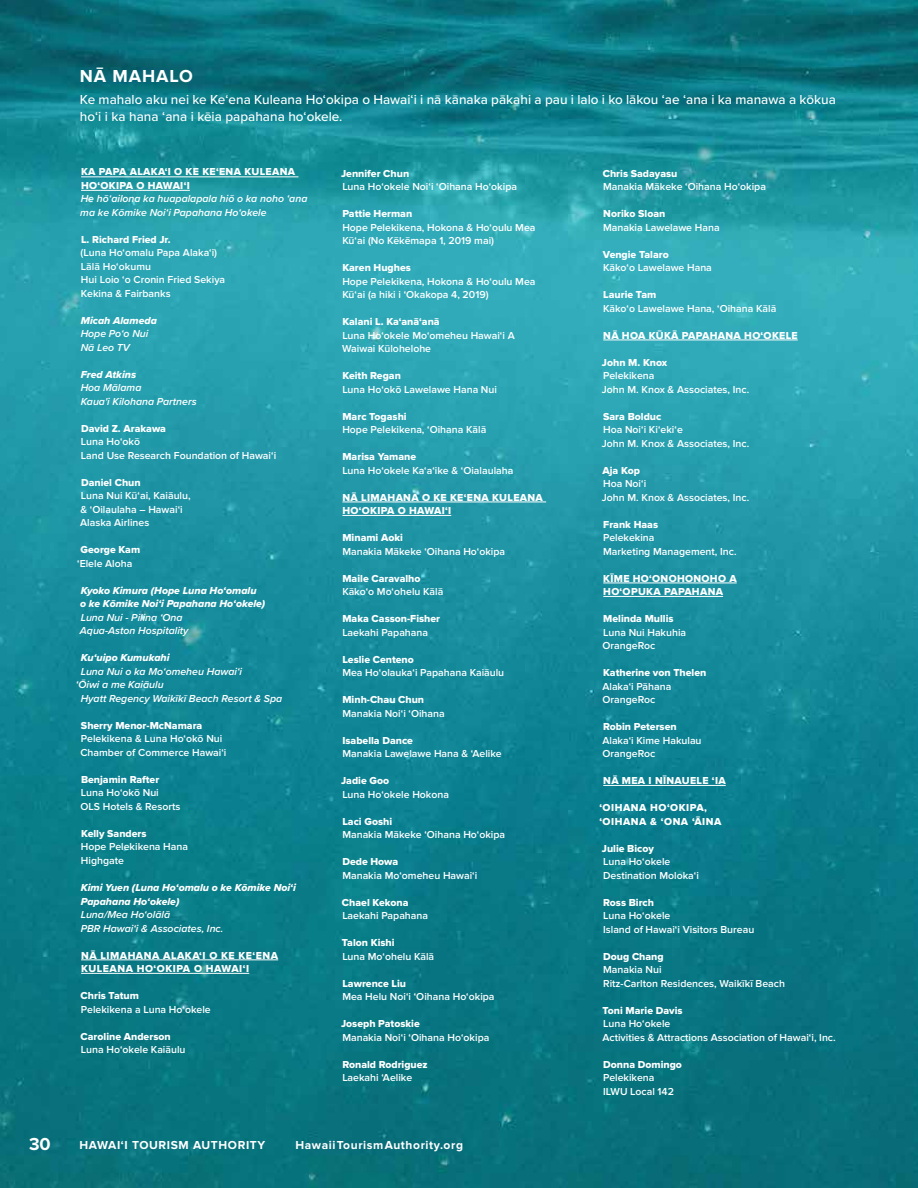
<style>
.page{position:relative;width:918px;height:1188px;background:#fff}
.page>*{position:absolute;margin:0;border:0;box-sizing:border-box;transform-origin:0 0}
.t1{font:700 18px "Proxima Nova";letter-spacing:.05em;color:#fff}
.t2{font:500 13.5px/18px "Proxima Nova";color:#fff}
.t3{font:700 12px "Proxima Nova";letter-spacing:.05em;color:#fff}
.t4{font:600 10.5px/13.5px "Proxima Nova";color:#fff}
.t5{font:10.5px "Proxima Nova Extrabld";color:#fff}
.t6{font:italic 600 10.5px/13.5px "Proxima Nova";color:#fff}
.t7{font:10.5px/13.5px "Proxima Nova Extrabld";letter-spacing:.03em;color:#fff}
.t8{font:10.5px/13.5px "Proxima Nova Extrabld It";color:#fff}
.t9{font:10.5px/13.5px "Proxima Nova Extrabld";letter-spacing:.05em;color:#fff}
</style>
<div class="page">
<img style="left:0;top:0;width:918px;height:1188px">
<hr style="left:81px;top:177px;width:217px;height:1px;background:#fff">
<hr style="left:81px;top:190px;width:109px;height:1px;background:#fff">
<hr style="left:81px;top:960px;width:197px;height:1px;background:#fff">
<hr style="left:81px;top:973px;width:168px;height:1px;background:#fff">
<hr style="left:342px;top:502px;width:204px;height:1px;background:#fff">
<hr style="left:342px;top:515px;width:109px;height:1px;background:#fff">
<hr style="left:603px;top:340px;width:195px;height:1px;background:#fff">
<hr style="left:603px;top:583px;width:134px;height:1px;background:#fff">
<hr style="left:603px;top:596px;width:120px;height:1px;background:#fff">
<hr style="left:603px;top:785px;width:123px;height:1px;background:#fff">
<h1 class="t1" style="left:80px;top:65px;width:115px">NĀ MAHALO</h1>
<p class="t2" style="left:80px;top:90px;width:758px">Ke mahalo aku nei ke Ke‘ena Kuleana Ho‘okipa o Hawai‘i i nā kānaka pākahi a pau i lalo i ko lākou ‘ae ‘ana i ka manawa a kōkua ho‘i i ka hana ‘ana i kēia papahana ho‘okele.</p>
<p class="t7" style="left:81px;top:165px;width:216px">KA PAPA ALAKA‘I O KE KE‘ENA KULEANA<br>HO‘OKIPA O HAWAI‘I</p>
<p class="t6" style="left:80px;top:192px;width:229px">He hō‘ailona ka huapalapala hiō o ka noho ‘ana ma ke Kōmike Noi‘i Papahana Ho‘okele</p>
<p class="t5" style="left:81px;top:233px;width:91px">L. Richard Fried Jr.</p>
<p class="t4" style="left:81px;top:246px;width:146px">(Luna Ho‘omalu Papa Alaka‘i)<br>Lālā Ho‘okumu<br>Hui Loio ‘o Cronin Fried Sekiya<br>Kekina &amp; Fairbanks</p>
<p class="t8" style="left:81px;top:314px;width:78px">Micah Alameda</p>
<p class="t6" style="left:81px;top:327px;width:69px">Hope Po‘o Nui<br>Nā Leo TV</p>
<p class="t8" style="left:81px;top:368px;width:57px">Fred Atkins</p>
<p class="t6" style="left:81px;top:381px;width:117px">Hoa Mālama<br>Kaua'i Kilohana Partners</p>
<p class="t5" style="left:81px;top:422px;width:86px">David Z. Arakawa</p>
<p class="t4" style="left:81px;top:435px;width:197px">Luna Ho‘okō<br>Land Use Research Foundation of Hawai‘i</p>
<p class="t5" style="left:81px;top:476px;width:61px">Daniel Chun</p>
<p class="t4" style="left:80px;top:489px;width:112px">Luna Nui Kū‘ai, Kaiāulu, &amp; ‘Oilaulaha – Hawai‘i<br>Alaska Airlines</p>
<p class="t5" style="left:81px;top:544px;width:61px">George Kam</p>
<p class="t4" style="left:77px;top:557px;width:57px">‘Elele Aloha</p>
<p class="t8" style="left:80px;top:584px;width:187px">Kyoko Kimura (Hope Luna Ho‘omalu<br>o ke Kōmike Noi‘i Papahana Ho‘okele)</p>
<p class="t6" style="left:80px;top:610px;width:110px">Luna Nui - Pilina ‘Ona<br>Aqua-Aston Hospitality</p>
<p class="t8" style="left:81px;top:651px;width:90px">Ku‘uipo Kumukahi</p>
<p class="t6" style="left:81px;top:664px;width:163px">Luna Nui o ka Mo‘omeheu Hawai‘i</p>
<p class="t6" style="left:76px;top:678px;width:89px">‘Ōiwi a me Kaiāulu</p>
<p class="t6" style="left:81px;top:691px;width:203px">Hyatt Regency Waikīkī Beach Resort &amp; Spa</p>
<p class="t5" style="left:81px;top:719px;width:123px">Sherry Menor-McNamara</p>
<p class="t4" style="left:80px;top:732px;width:148px">Pelekikena &amp; Luna Ho‘okō Nui<br>Chamber of Commerce Hawai‘i</p>
<p class="t5" style="left:81px;top:773px;width:80px">Benjamin Rafter</p>
<p class="t4" style="left:80px;top:786px;width:101px">Luna Ho‘okō Nui<br>OLS Hotels &amp; Resorts</p>
<p class="t5" style="left:81px;top:827px;width:67px">Kelly Sanders</p>
<p class="t4" style="left:81px;top:840px;width:109px">Hope Pelekikena Hana<br>Highgate</p>
<p class="t8" style="left:81px;top:881px;width:217px">Kimi Yuen (Luna Ho‘omalu o ke Kōmike Noi‘i<br>Papahana Ho‘okele)</p>
<p class="t6" style="left:81px;top:907px;width:144px">Luna/Mea Ho‘olālā<br>PBR Hawai‘i &amp; Associates, Inc.</p>
<p class="t9" style="left:81px;top:949px;width:199px">NĀ LIMAHANA ALAKA‘I O KE KE‘ENA<br>KULEANA HO‘OKIPA O HAWAI‘I</p>
<p class="t5" style="left:81px;top:989px;width:60px">Chris Tatum</p>
<p class="t4" style="left:81px;top:1002px;width:131px">Pelekikena a Luna Ho‘okele</p>
<p class="t5" style="left:81px;top:1030px;width:92px">Caroline Anderson</p>
<p class="t4" style="left:81px;top:1043px;width:106px">Luna Ho‘okele Kaiāulu</p>
<p class="t5" style="left:341px;top:167px;width:70px">Jennifer Chun</p>
<p class="t4" style="left:342px;top:180px;width:176px">Luna Ho‘okele Noi‘i ‘Oihana Ho‘okipa</p>
<p class="t5" style="left:342px;top:207px;width:71px">Pattie Herman</p>
<p class="t4" style="left:342px;top:220px;width:195px">Hope Pelekikena, Hokona &amp; Ho‘oulu Mea<br>Kū‘ai (No Kēkēmapa 1, 2019 mai)</p>
<p class="t5" style="left:342px;top:261px;width:70px">Karen Hughes</p>
<p class="t4" style="left:342px;top:274px;width:195px">Hope Pelekikena, Hokona &amp; Ho‘oulu Mea<br>Kū‘ai (a hiki i ‘Okakopa 4, 2019)</p>
<p class="t5" style="left:342px;top:315px;width:99px">Kalani L. Ka‘anā‘anā</p>
<p class="t4" style="left:342px;top:328px;width:174px">Luna Ho‘okele Mo‘omeheu Hawai‘i A<br>Waiwai Kūlohelohe</p>
<p class="t5" style="left:342px;top:369px;width:60px">Keith Regan</p>
<p class="t4" style="left:342px;top:382px;width:156px">Luna Ho‘okō Lawelawe Hana Nui</p>
<p class="t5" style="left:342px;top:410px;width:66px">Marc Togashi</p>
<p class="t4" style="left:342px;top:423px;width:145px">Hope Pelekikena, ‘Oihana Kālā</p>
<p class="t5" style="left:342px;top:450px;width:75px">Marisa Yamane</p>
<p class="t4" style="left:342px;top:463px;width:173px">Luna Ho‘okele Ka‘a‘ike &amp; ‘Oialaulaha</p>
<p class="t7" style="left:342px;top:491px;width:202px">NĀ LIMAHANA O KE KE‘ENA KULEANA<br>HO‘OKIPA O HAWAI‘I</p>
<p class="t5" style="left:342px;top:531px;width:62px">Minami Aoki</p>
<p class="t4" style="left:342px;top:544px;width:164px">Manakia Mākeke ‘Oihana Ho‘okipa</p>
<p class="t5" style="left:342px;top:572px;width:80px">Maile Caravalho</p>
<p class="t4" style="left:342px;top:585px;width:103px">Kāko‘o Mo‘ohelu Kālā</p>
<p class="t5" style="left:342px;top:612px;width:99px">Maka Casson-Fisher</p>
<p class="t4" style="left:342px;top:625px;width:87px">Laekahi Papahana</p>
<p class="t5" style="left:342px;top:653px;width:73px">Leslie Centeno</p>
<p class="t4" style="left:342px;top:666px;width:163px">Mea Ho‘olauka‘i Papahana Kaiāulu</p>
<p class="t5" style="left:342px;top:693px;width:83px">Minh-Chau Chun</p>
<p class="t4" style="left:342px;top:706px;width:104px">Manakia Noi‘i ‘Oihana</p>
<p class="t5" style="left:342px;top:734px;width:72px">Isabella Dance</p>
<p class="t4" style="left:342px;top:747px;width:161px">Manakia Lawelawe Hana &amp; ‘Aelike</p>
<p class="t5" style="left:341px;top:774px;width:50px">Jadie Goo</p>
<p class="t4" style="left:342px;top:787px;width:108px">Luna Ho‘okele Hokona</p>
<p class="t5" style="left:342px;top:815px;width:51px">Laci Goshi</p>
<p class="t4" style="left:342px;top:828px;width:164px">Manakia Mākeke ‘Oihana Ho‘okipa</p>
<p class="t5" style="left:342px;top:855px;width:57px">Dede Howa</p>
<p class="t4" style="left:342px;top:868px;width:137px">Manakia Mo‘omeheu Hawai‘i</p>
<p class="t5" style="left:342px;top:896px;width:68px">Chael Kekona</p>
<p class="t4" style="left:342px;top:909px;width:87px">Laekahi Papahana</p>
<p class="t5" style="left:342px;top:936px;width:54px">Talon Kishi</p>
<p class="t4" style="left:342px;top:949px;width:93px">Luna Mo‘ohelu Kālā</p>
<p class="t5" style="left:342px;top:977px;width:65px">Lawrence Liu</p>
<p class="t4" style="left:342px;top:990px;width:154px">Mea Helu Noi‘i ‘Oihana Ho‘okipa</p>
<p class="t5" style="left:341px;top:1017px;width:80px">Joseph Patoskie</p>
<p class="t4" style="left:342px;top:1030px;width:149px">Manakia Noi‘i ‘Oihana Ho‘okipa</p>
<p class="t5" style="left:342px;top:1058px;width:87px">Ronald Rodriguez</p>
<p class="t4" style="left:342px;top:1071px;width:71px">Laekahi ‘Aelike</p>
<h1 class="t1" style="left:29px;top:1133px;width:23px">30</h1>
<p class="t3" style="left:80px;top:1139px;width:187px">HAWAI‘I TOURISM AUTHORITY</p>
<p class="t3" style="left:296px;top:1139px;width:169px">HawaiiTourismAuthority.org</p>
<p class="t5" style="left:603px;top:167px;width:76px">Chris Sadayasu</p>
<p class="t4" style="left:603px;top:180px;width:164px">Manakia Mākeke ‘Oihana Ho‘okipa</p>
<p class="t5" style="left:603px;top:207px;width:64px">Noriko Sloan</p>
<p class="t4" style="left:603px;top:220px;width:118px">Manakia Lawelawe Hana</p>
<p class="t5" style="left:603px;top:248px;width:67px">Vengie Talaro</p>
<p class="t4" style="left:603px;top:261px;width:110px">Kāko‘o Lawelawe Hana</p>
<p class="t5" style="left:603px;top:288px;width:55px">Laurie Tam</p>
<p class="t4" style="left:603px;top:301px;width:175px">Kāko‘o Lawelawe Hana, ‘Oihana Kālā</p>
<p class="t7" style="left:603px;top:329px;width:196px">NĀ HOA KŪKĀ PAPAHANA HO‘OKELE</p>
<p class="t5" style="left:602px;top:356px;width:67px">John M. Knox</p>
<p class="t4" style="left:602px;top:369px;width:149px">Pelekikena<br>John M. Knox &amp; Associates, Inc.</p>
<p class="t5" style="left:603px;top:410px;width:60px">Sara Bolduc</p>
<p class="t4" style="left:602px;top:423px;width:149px">Hoa Noi‘i Ki‘eki‘e<br>John M. Knox &amp; Associates, Inc.</p>
<p class="t5" style="left:603px;top:464px;width:39px">Aja Kop</p>
<p class="t4" style="left:602px;top:477px;width:149px">Hoa Noi‘i<br>John M. Knox &amp; Associates, Inc.</p>
<p class="t5" style="left:603px;top:518px;width:56px">Frank Haas</p>
<p class="t4" style="left:603px;top:531px;width:135px">Pelekekina<br>Marketing Management, Inc.</p>
<p class="t7" style="left:603px;top:572px;width:135px">KĪME HO‘ONOHONOHO A<br>HO‘OPUKA PAPAHANA</p>
<p class="t5" style="left:603px;top:612px;width:72px">Melinda Mullis</p>
<p class="t4" style="left:603px;top:625px;width:85px">Luna Nui Hakuhia<br>OrangeRoc</p>
<p class="t5" style="left:603px;top:666px;width:105px">Katherine von Thelen</p>
<p class="t4" style="left:602px;top:679px;width:71px">Alaka‘i Pāhana<br>OrangeRoc</p>
<p class="t5" style="left:603px;top:720px;width:75px">Robin Petersen</p>
<p class="t4" style="left:602px;top:733px;width:101px">Alaka‘i Kime Hakulau<br>OrangeRoc</p>
<p class="t7" style="left:603px;top:774px;width:124px">NĀ MEA I NĪNAUELE ‘IA</p>
<p class="t9" style="left:599px;top:801px;width:124px">‘OIHANA HO‘OKIPA, ‘OIHANA &amp; ‘ONA ‘ĀINA</p>
<p class="t5" style="left:602px;top:842px;width:54px">Julie Bicoy</p>
<p class="t4" style="left:603px;top:855px;width:97px">Luna Ho‘okele<br>Destination Moloka‘i</p>
<p class="t5" style="left:603px;top:896px;width:52px">Ross Birch</p>
<p class="t4" style="left:603px;top:909px;width:153px">Luna Ho‘okele<br>Island of Hawai‘i Visitors Bureau</p>
<p class="t5" style="left:603px;top:950px;width:62px">Doug Chang</p>
<p class="t4" style="left:603px;top:963px;width:183px">Manakia Nui<br>Ritz-Carlton Residences, Waikīkī Beach</p>
<p class="t5" style="left:603px;top:1004px;width:81px">Toni Marie Davis</p>
<p class="t4" style="left:602px;top:1017px;width:235px">Luna Ho‘okele<br>Activities &amp; Attractions Association of Hawai‘i, Inc.</p>
<p class="t5" style="left:603px;top:1058px;width:80px">Donna Domingo</p>
<p class="t4" style="left:603px;top:1071px;width:72px">Pelekikena<br>ILWU Local 142</p>
</div>
